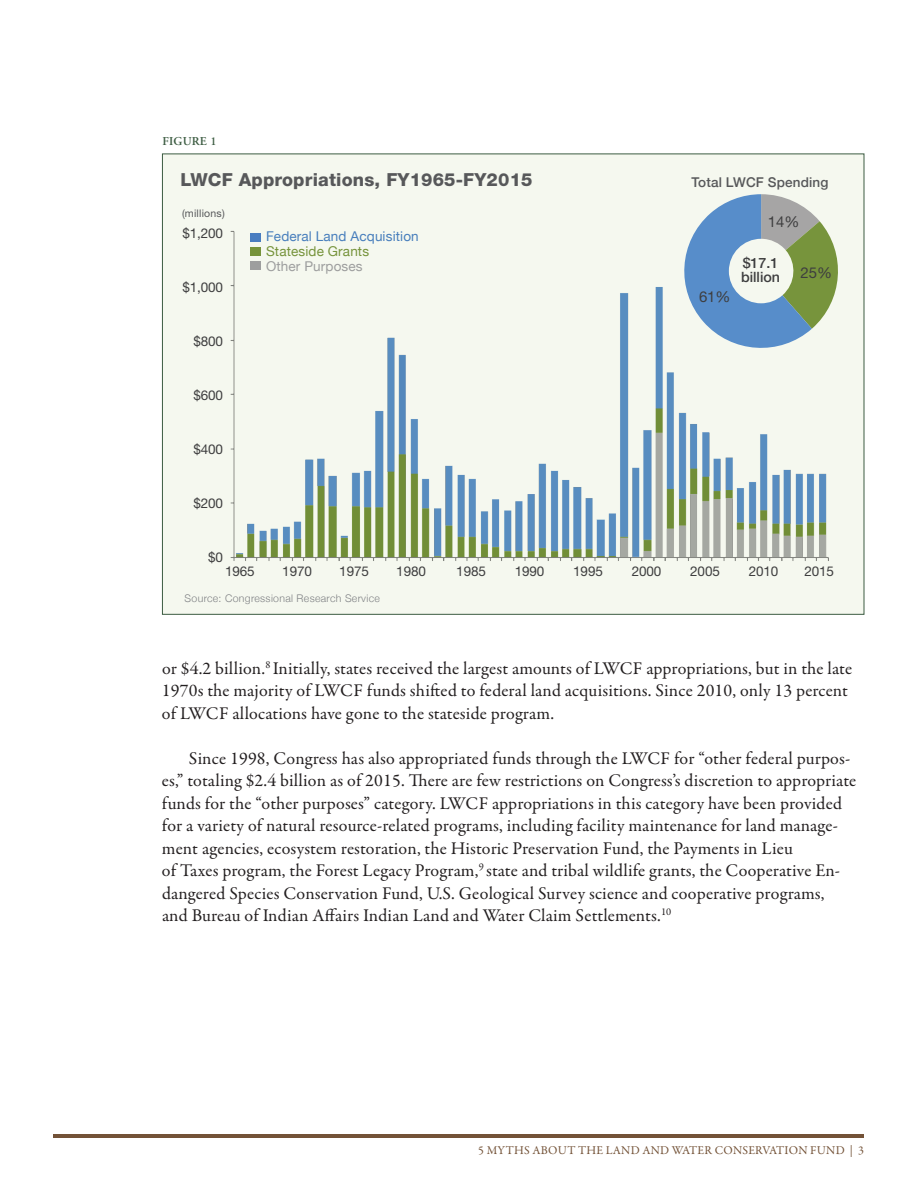
<style>
.page{position:relative;width:918px;height:1188px;background:#fff}
.page>*{position:absolute;margin:0;border:0;box-sizing:border-box;transform-origin:0 0}
.t1{font:18px/22.5px "Garamond Premr Pro";letter-spacing:.005em;color:#231f20}
.t2{font:800 18px "Helvetica Neue LT Pro";letter-spacing:.01em;color:#57585a}
.t3{font:15px "Helvetica Neue LT Pro";color:#3e3e3f}
.t4{font:500 14.25px/13.5px "Helvetica Neue LT Pro";color:#3e3e3f}
.t5{font:13.5px "Helvetica Neue LT Pro";letter-spacing:-.01em;color:#3e3e3f}
.t6{font:13.5px "Helvetica Neue";letter-spacing:.01em;color:#477ebc}
.t7{font:500 13.5px "Helvetica Neue";letter-spacing:.01em;color:#57585a}
.t8{font:13.5px "Helvetica Neue";letter-spacing:.01em;color:#76933b}
.t9{font:13.5px "Helvetica Neue";letter-spacing:.01em;color:#9d9e9e}
.t10{font:12px "Garamond Premr Pro";letter-spacing:.02em;color:#735237}
.t11{font:600 12px "Adobe Garamond Pro";letter-spacing:.02em;color:#3c5c42}
.t12{font:300 10.5px "Helvetica Neue";letter-spacing:.03em;color:#808285}
.t13{font:10.5px "Helvetica Neue LT Pro";letter-spacing:.02em;color:#57585a}
</style>
<div class="page">
<hr style="left:54px;top:1134px;width:810px;height:4px;background:#735237">
<div style="left:162px;top:154px;width:702px;height:461px;background:#f5f8ef;border:1px solid #3c5c42"></div>
<img style="left:230px;top:230px;width:599px;height:331px">
<div style="left:250px;top:233px;width:11px;height:9px;background:#497dc0"></div>
<div style="left:250px;top:247px;width:11px;height:9px;background:#76933b"></div>
<div style="left:250px;top:262px;width:11px;height:8px;background:#9d9e9e"></div>
<svg style="left:675px;top:194px;width:163px;height:163px"></svg>
<p class="t11" style="left:162px;top:134px;width:56px">FIGURE 1</p>
<p class="t2" style="left:181px;top:169px;width:354px">LWCF Appropriations, FY1965-FY2015</p>
<p class="t13" style="left:182px;top:207px;width:44px">(millions)</p>
<p class="t5" style="left:183px;top:225px;width:42px">$1,200</p>
<p class="t5" style="left:183px;top:279px;width:42px">$1,000</p>
<p class="t5" style="left:194px;top:333px;width:31px">$800</p>
<p class="t5" style="left:194px;top:387px;width:31px">$600</p>
<p class="t5" style="left:194px;top:441px;width:31px">$400</p>
<p class="t5" style="left:194px;top:495px;width:31px">$200</p>
<p class="t5" style="left:208px;top:549px;width:16px">$0</p>
<p class="t6" style="left:266px;top:227px;width:154px">Federal Land Acquisition</p>
<p class="t8" style="left:266px;top:242px;width:105px">Stateside Grants</p>
<p class="t9" style="left:266px;top:257px;width:98px">Other Purposes</p>
<p class="t7" style="left:692px;top:171px;width:138px">Total LWCF Spending</p>
<p class="t3" style="left:768px;top:213px;width:33px">14%</p>
<p class="t3" style="left:699px;top:288px;width:33px">61%</p>
<p class="t4" style="left:741px;top:257px;width:41px">$17.1 billion</p>
<p class="t3" style="left:801px;top:264px;width:33px">25%</p>
<p class="t5" style="left:225px;top:563px;width:31px">1965</p>
<p class="t5" style="left:282px;top:563px;width:31px">1970</p>
<p class="t5" style="left:339px;top:563px;width:31px">1975</p>
<p class="t5" style="left:396px;top:563px;width:31px">1980</p>
<p class="t5" style="left:456px;top:563px;width:31px">1985</p>
<p class="t5" style="left:515px;top:563px;width:31px">1990</p>
<p class="t5" style="left:573px;top:563px;width:31px">1995</p>
<p class="t5" style="left:632px;top:563px;width:31px">2000</p>
<p class="t5" style="left:690px;top:563px;width:31px">2005</p>
<p class="t5" style="left:749px;top:563px;width:31px">2010</p>
<p class="t5" style="left:804px;top:563px;width:31px">2015</p>
<p class="t12" style="left:185px;top:589px;width:197px">Source: Congressional Research Service</p>
<p class="t1" style="left:162px;top:657px;width:692px">or $4.2 billion.<sup>8</sup> Initially, states received the largest amounts of LWCF appropriations, but in the late<br>1970s the majority of LWCF funds shifted to federal land acquisitions. Since 2010, only 13 percent of LWCF allocations have gone to the stateside program.</p>
<p class="t1" style="left:162px;top:747px;width:696px;text-indent:27px">Since 1998, Congress has also appropriated funds through the LWCF for “other federal purpos&shy;es,” totaling $2.4 billion as of 2015. There are few restrictions on Congress’s discretion to appropriate funds for the “other purposes” category. LWCF appropriations in this category have been provided for a variety of natural resource-related programs, including facility maintenance for land manage&shy;ment agencies, ecosystem restoration, the Historic Preservation Fund, the Payments in Lieu<br>of Taxes program, the Forest Legacy Program,<sup>9</sup> state and tribal wildlife grants, the Cooperative En&shy;dangered Species Conservation Fund, U.S. Geological Survey science and cooperative programs,<br>and Bureau of Indian Affairs Indian Land and Water Claim Settlements.<sup>10</sup></p>
<p class="t10" style="left:478px;top:1143px;width:387px">5 MYTHS ABOUT THE LAND AND WATER CONSERVATION FUND | 3</p>
</div>
